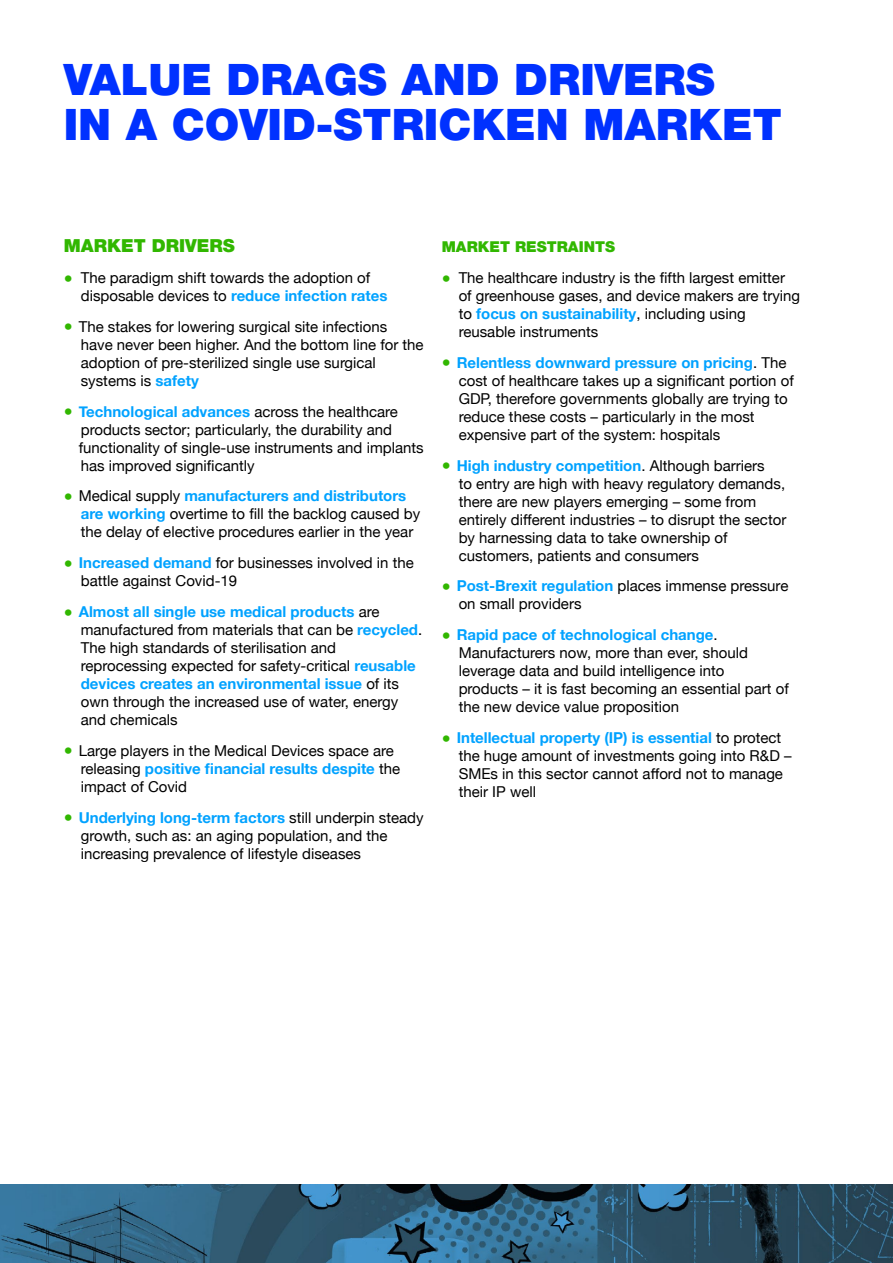
<style>
.page{position:relative;width:893px;height:1263px;background:#fff}
.page>*{position:absolute;margin:0;border:0;box-sizing:border-box;transform-origin:0 0}
.t1{font:900 43.5px/45px "Helvetica Neue LT Std";color:#0031ff}
.t2{font:900 18px "Helvetica Neue LT Std";color:#31b700}
.t3{font:15px/18px "Helvetica Neue";color:#000}
.t4{font:900 15px "Helvetica Neue LT Std";color:#31b700}
.s1{font-family:"Helvetica Neue LT Std";font-weight:900;font-size:18px;color:#31b700}
.s2{font-weight:700;color:#00a2ff}
</style>
<div class="page">
<img style="left:0;top:1184px;width:893px;height:79px">
<h1 class="t1" style="left:64px;top:57px;width:719px">VALUE DRAGS AND DRIVERS<br>IN A COVID-STRICKEN MARKET</h1>
<p class="t2" style="left:64px;top:235px;width:173px">MARKET DRIVERS</p>
<p class="t3" style="left:81px;top:270px;width:308px;text-indent:-17px"><span class="s1">•</span> The paradigm shift towards the adoption of disposable devices to <span class="s2">reduce infection rates</span></p>
<p class="t3" style="left:81px;top:318px;width:344px;text-indent:-17px"><span class="s1">•</span> The stakes for lowering surgical site infections<br>have never been higher. And the bottom line for the adoption of pre-sterilized single use surgical systems is <span class="s2">safety</span></p>
<p class="t3" style="left:79px;top:403px;width:346px;text-indent:-15px"><span class="s1">•</span> <span class="s2">Technological advances</span> across the healthcare products sector; particularly, the durability and functionality of single-use instruments and implants has improved significantly</p>
<p class="t3" style="left:81px;top:488px;width:341px;text-indent:-17px"><span class="s1">•</span> Medical supply <span class="s2">manufacturers and distributors are working</span> overtime to fill the backlog caused by the delay of elective procedures earlier in the year</p>
<p class="t3" style="left:81px;top:555px;width:335px;text-indent:-17px"><span class="s1">•</span> <span class="s2">Increased demand</span> for businesses involved in the battle against Covid-19</p>
<p class="t3" style="left:81px;top:603px;width:343px;text-indent:-17px"><span class="s1">•</span> <span class="s2">Almost all single use medical products</span> are manufactured from materials that can be <span class="s2">recycled</span>.<br>The high standards of sterilisation and reprocessing expected for safety-critical <span class="s2">reusable devices creates an environmental issue</span> of its own through the increased use of water, energy and chemicals</p>
<p class="t3" style="left:81px;top:742px;width:321px;text-indent:-17px"><span class="s1">•</span> Large players in the Medical Devices space are releasing <span class="s2">positive financial results despite</span> the impact of Covid</p>
<p class="t3" style="left:81px;top:809px;width:344px;text-indent:-17px"><span class="s1">•</span> <span class="s2">Underlying long-term factors</span> still underpin steady growth, such as: an aging population, and the increasing prevalence of lifestyle diseases</p>
<p class="t4" style="left:442px;top:238px;width:175px">MARKET RESTRAINTS</p>
<p class="t3" style="left:459px;top:270px;width:343px;text-indent:-17px"><span class="s1">•</span> The healthcare industry is the fifth largest emitter of greenhouse gases, and device makers are trying to <span class="s2">focus on sustainability</span>, including using reusable instruments</p>
<p class="t3" style="left:459px;top:354px;width:337px;text-indent:-17px"><span class="s1">•</span> <span class="s2">Relentless downward pressure on pricing</span>. The cost of healthcare takes up a significant portion of GDP, therefore governments globally are trying to reduce these costs – particularly in the most expensive part of the system: hospitals</p>
<p class="t3" style="left:459px;top:457px;width:329px;text-indent:-17px"><span class="s1">•</span> <span class="s2">High industry competition</span>. Although barriers<br>to entry are high with heavy regulatory demands, there are new players emerging – some from entirely different industries – to disrupt the sector by harnessing data to take ownership of customers, patients and consumers</p>
<p class="t3" style="left:459px;top:578px;width:331px;text-indent:-17px"><span class="s1">•</span> <span class="s2">Post-Brexit regulation</span> places immense pressure on small providers</p>
<p class="t3" style="left:459px;top:627px;width:332px;text-indent:-17px"><span class="s1">•</span> <span class="s2">Rapid pace of technological change</span>.<br>Manufacturers now, more than ever, should leverage data and build intelligence into<br>products – it is fast becoming an essential part of the new device value proposition</p>
<p class="t3" style="left:459px;top:729px;width:334px;text-indent:-17px"><span class="s1">•</span> <span class="s2">Intellectual property (IP) is essential</span> to protect the huge amount of investments going into R&amp;D – SMEs in this sector cannot afford not to manage their IP well</p>
</div>
